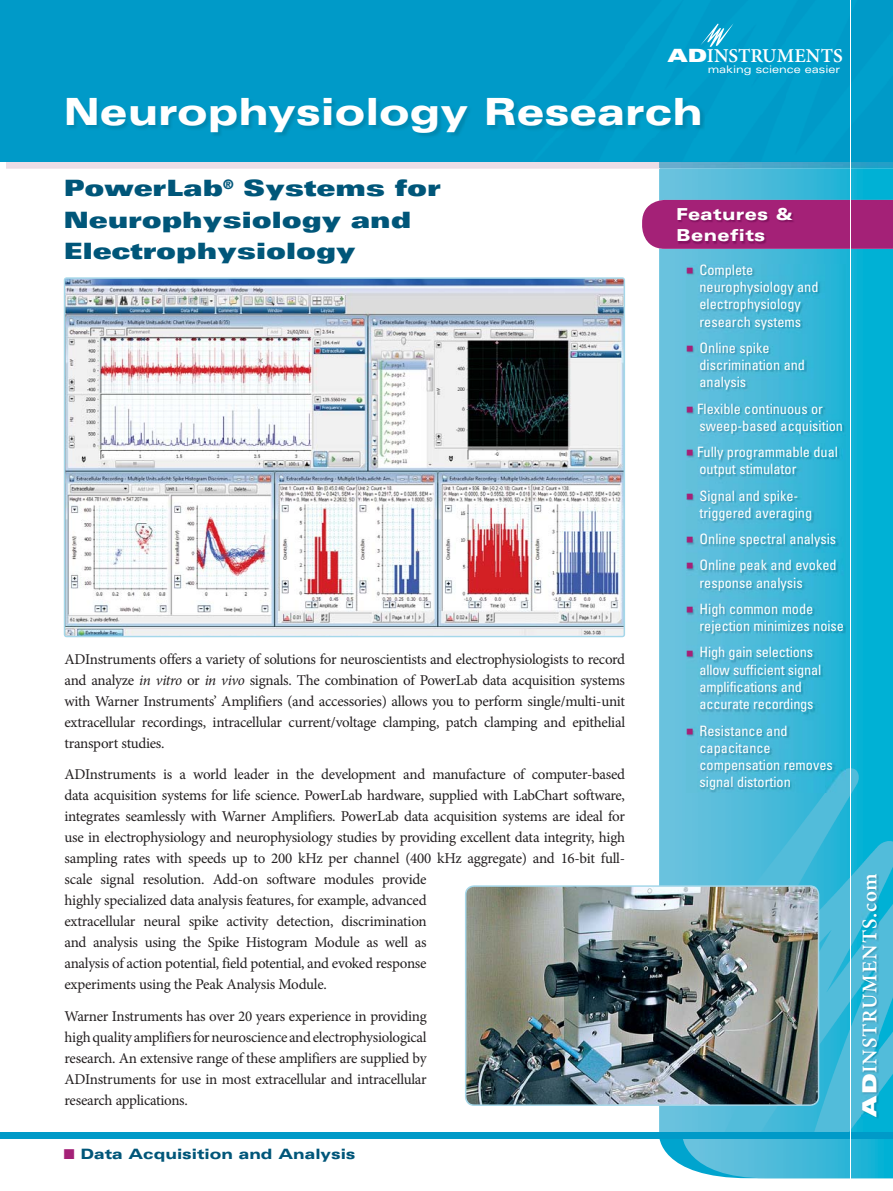
<style>
.page{position:relative;width:893px;height:1191px;background:#fff}
.page>*{position:absolute;margin:0;border:0;box-sizing:border-box;transform-origin:0 0}
.t1{font:900 expanded 37.5px "Univers LT Std";color:#fff}
.t2{font:22.5px/31.5px "Univers LT Std X Black Ex";color:#005679}
.t3{font:600 21px "Minion Pro";letter-spacing:.04em;color:#fff}
.t4{font:600 19.65px "Minion Pro";letter-spacing:.005em;color:#fff}
.t5{font:900 expanded 16.5px/21px "Univers LT Std";letter-spacing:.02em;color:#fff}
.t6{font:15px/21px "Minion Pro";letter-spacing:-.02em;color:#231f20;text-align:justify}
.t7{font:condensed 14.25px/17.2px "Univers LT Std";color:#fff}
.t8{font:900 expanded 14.25px "Univers LT Std";color:#005679}
.t9{font:expanded 10.5px "Univers LT Std";letter-spacing:-.01em;color:#fff}
.s1{font-family:"Univers LT Std X Black Ex";font-weight:400;font-size:18.3px}
.s2{font-style:italic}
.s3{color:#a42177}
.s4{font-family:"Eco Wes";font-stretch:normal;font-size:18.6px;color:#a42177}
.s5{font-family:"Univers LT Std X Black Ex";font-weight:400;font-size:19.5px}
</style>
<div class="page">
<svg style="left:659px;top:168px;width:234px;height:600px;background:#31b8d8"></svg>
<img style="left:659px;top:768px;width:234px;height:364px">
<div style="left:642px;top:200px;width:251px;height:49px;background:#a42177"></div>
<img style="left:659px;top:162px;width:234px;height:6px">
<div style="left:0;top:0;width:893px;height:162px;background:#009ac8"></div>
<svg style="left:659px;top:1138px;width:234px;height:40px;background:#47bbda"></svg>
<div style="left:0;top:1132px;width:893px;height:6px;background:#009ac8"></div>
<svg style="left:701px;top:23px;width:32px;height:24px"></svg>
<img style="left:861px;top:874px;width:18px;height:244px">
<hr style="left:850px;top:0;width:1px;height:1190px;background:#fff">
<img style="left:678px;top:208px;width:117px;height:36px">
<img style="left:687px;top:265px;width:158px;height:527px">
<img style="left:465px;top:885px;width:354px;height:221px">
<img style="left:64px;top:277px;width:561px;height:360px">
<h3 class="t4" style="left:668px;top:48px;width:176px"><span class="s1">AD</span>INSTRUMENTS</h3>
<p class="t9" style="left:708px;top:64px;width:134px">making science easier</p>
<h1 class="t1" style="left:64px;top:94px;width:641px">Neurophysiology Research</h1>
<h2 class="t2" style="left:64px;top:174px;width:379px">PowerLab<sup>®</sup> Systems for<br>Neurophysiology and<br>Electrophysiology</h2>
<p class="t6" style="left:65px;top:649px;width:562px">ADInstruments offers a variety of solutions for neuroscientists and electrophysiologists to record and analyze <span class="s2">in vitro</span> or <span class="s2">in vivo</span> signals. The combination of PowerLab data acquisition systems with Warner Instruments’ Amplifiers (and accessories) allows you to perform single/multi-unit extracellular recordings, intracellular current/voltage clamping, patch clamping and epithelial transport studies.</p>
<p class="t6" style="left:65px;top:765px;width:562px;text-align:left">ADInstruments is a world leader in the development and manufacture of computer-based data acquisition systems for life science. PowerLab hardware, supplied with LabChart software, integrates seamlessly with Warner Amplifiers. PowerLab data acquisition systems are ideal for use in electrophysiology and neurophysiology studies by providing excellent data integrity, high sampling rates with speeds up to 200 kHz per channel (400 kHz aggregate) and 16-bit full&shy;scale signal resolution. Add-on software modules provide<br>highly specialized data analysis features, for example, advanced<br>extracellular neural spike activity detection, discrimination<br>and analysis using the Spike Histogram Module as well as<br>analysis of action potential, field potential, and evoked response<br>experiments using the Peak Analysis Module.</p>
<p class="t6" style="left:65px;top:1006px;width:364px">Warner Instruments has over 20 years experience in providing high quality amplifiers for neuroscience and electrophysiological research. An extensive range of these amplifiers are supplied by ADInstruments for use in most extracellular and intracellular research applications.</p>
<p class="t8" style="left:64px;top:1147px;width:293px"><span class="s3">■</span> Data Acquisition and Analysis</p>
<p class="t5" style="left:676px;top:205px;width:118px">Features &amp;<br>Benefits</p>
<p class="t7" style="left:699px;top:262px;width:121px;text-indent:-17px"><span class="s4">n</span> Complete neurophysiology and electrophysiology research systems</p>
<p class="t7" style="left:699px;top:340px;width:107px;text-indent:-17px"><span class="s4">n</span> Online spike discrimination and analysis</p>
<p class="t7" style="left:699px;top:401px;width:145px;text-indent:-17px"><span class="s4">n</span>Flexible continuous or sweep-based acquisition</p>
<p class="t7" style="left:699px;top:444px;width:140px;text-indent:-17px"><span class="s4">n</span>Fully programmable dual output stimulator</p>
<p class="t7" style="left:699px;top:488px;width:114px;text-indent:-17px"><span class="s4">n</span> Signal and spike&shy;triggered averaging</p>
<p class="t7" style="left:682px;top:527px;width:156px;line-height:26.2px"><span class="s4">n</span> Online spectral analysis <span class="s4">n</span> Online peak and evoked</p>
<p class="t7" style="left:682px;top:570px;width:132px;line-height:26.2px;text-align:center">response analysis<br><span class="s4">n</span> High common mode</p>
<p class="t7" style="left:682px;top:614px;width:163px;line-height:26.2px;text-indent:17px">rejection minimizes noise <span class="s4">n</span> High gain selections</p>
<p class="t7" style="left:699px;top:662px;width:123px">allow sufficient signal amplifications and accurate recordings</p>
<p class="t7" style="left:699px;top:722px;width:135px;text-indent:-17px"><span class="s4">n</span> Resistance and capacitance compensation removes signal distortion</p>
<h3 class="t3" style="left:861px;top:1116px;width:245px;rotate:-90deg"><span class="s5">AD</span>INSTRUMENTS.com</h3>
</div>
